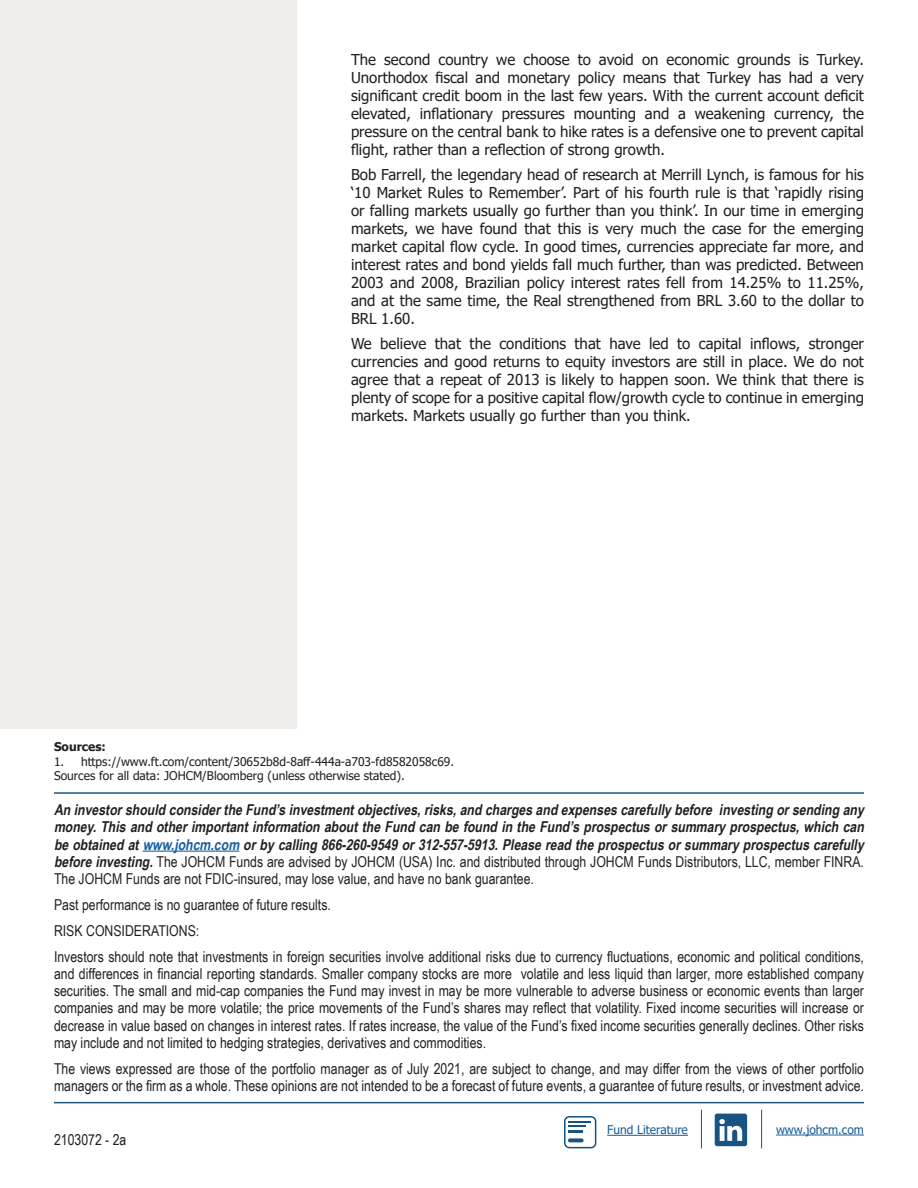
<style>
.page{position:relative;width:918px;height:1188px;background:#fff}
.page>*{position:absolute;margin:0;border:0;box-sizing:border-box;transform-origin:0 0}
.Body_Copy{font:15px/18px "Tahoma";color:#231f20;text-align:justify}
.t1{font:15px/17.2px "Arial Narrow";color:#231f20;text-align:justify}
.t2{font:italic 700 15px/17.2px "Arial Narrow";color:#231f20}
.t3{font:12px "Tahoma";color:#231f20}
.t4{font:12px "Tahoma";color:#175d9e}
.t5{font:700 12px "Tahoma";color:#231f20}
.s1{color:#175d9e}
.s2{font-weight:400;font-style:normal}
</style>
<div class="page">
<div style="left:0;top:0;width:297px;height:729px;background:#efecea"></div>
<hr style="left:143px;top:851px;width:96px;height:1px;background:#175d9e">
<hr style="left:54px;top:792px;width:810px;height:2px;background:#1c5785">
<hr style="left:54px;top:1102px;width:810px;height:1px;background:#1c5785">
<svg style="left:715px;top:1114px;width:32px;height:32px"></svg>
<hr style="left:776px;top:1135px;width:88px;height:1px;background:#175d9e">
<hr style="left:701px;top:1110px;width:1px;height:38px;background:#195382">
<hr style="left:761px;top:1110px;width:1px;height:38px;background:#195382">
<svg style="left:564px;top:1116px;width:32px;height:32px"></svg>
<hr style="left:607px;top:1135px;width:81px;height:1px;background:#175d9e">
<p class="Body_Copy" style="left:351px;top:52px;width:515px">The second country we choose to avoid on economic grounds is Turkey.<br>Unorthodox fiscal and monetary policy means that Turkey has had a very significant credit boom in the last few years. With the current account deficit elevated, inflationary pressures mounting and a weakening currency, the pressure on the central bank to hike rates is a defensive one to prevent capital flight, rather than a reflection of strong growth.</p>
<p class="Body_Copy" style="left:351px;top:167px;width:515px">Bob Farrell, the legendary head of research at Merrill Lynch, is famous for his ‘10 Market Rules to Remember’. Part of his fourth rule is that ‘rapidly rising or falling markets usually go further than you think’. In our time in emerging markets, we have found that this is very much the case for the emerging market capital flow cycle. In good times, currencies appreciate far more, and interest rates and bond yields fall much further, than was predicted. Between 2003 and 2008, Brazilian policy interest rates fell from 14.25% to 11.25%, and at the same time, the Real strengthened from BRL 3.60 to the dollar to BRL 1.60.</p>
<p class="Body_Copy" style="left:351px;top:335px;width:515px">We believe that the conditions that have led to capital inflows, stronger currencies and good returns to equity investors are still in place. We do not agree that a repeat of 2013 is likely to happen soon. We think that there is plenty of scope for a positive capital flow/growth cycle to continue in emerging markets. Markets usually go further than you think.</p>
<p class="t5" style="left:54px;top:739px;width:53px">Sources:</p>
<p class="t3" style="left:54px;top:753px;width:402px">1. https://www.ft.com/content/30652b8d-8aff-444a-a703-fd8582058c69.</p>
<p class="t3" style="left:54px;top:768px;width:352px">Sources for all data: JOHCM/Bloomberg (unless otherwise stated).</p>
<p class="t2" style="left:54px;top:800px;width:815px">An investorshould considertheFund’sinvestmentobjectives,risks,and chargesand expensescarefullybefore investing orsending any money.Thisand otherimportantinformation abouttheFund can befound in theFund’sprospectusorsummaryprospectus,which can beobtained at<span class="s1">www.johcm.com</span> orbycalling 866-260-9549or312-557-5913.Pleaseread theprospectusorsummaryprospectuscarefully beforeinvesting.<span class="s2">The JOHCM Funds are advised by JOHCM (USA) Inc. and distributed through JOHCM Funds Distributors, LLC, member FINRA.<br>The JOHCM Funds are not FDIC-insured, may lose value, and have no bank guarantee.</span></p>
<p class="t1" style="left:54px;top:895px;width:278px">Past performance is no guarantee of future results.</p>
<p class="t1" style="left:54px;top:921px;width:147px">RISK CONSIDERATIONS:</p>
<p class="t1" style="left:54px;top:947px;width:812px">Investors should note that investments in foreign securities involve additional risks due to currency fluctuations, economic and political conditions, and differences in financial reporting standards. Smaller company stocks are more volatile and less liquid than larger, more established company securities. The small and mid-cap companies the Fund may invest in may be more vulnerable to adverse business or economic events than larger companies and may be more volatile; the price movements of the Fund’s shares may reflect that volatility. Fixed income securities will increase or decrease in value based on changes in interest rates. If rates increase, the value of the Fund’s fixed income securities generally declines. Other risks may include and not limited to hedging strategies, derivatives and commodities.</p>
<p class="t1" style="left:54px;top:1059px;width:811px">The views expressed are those of the portfolio manager as of July 2021, are subject to change, and may differ from the views of other portfolio managers or the firm as a whole. These opinions are not intended to be a forecast of future events, a guarantee of future results, or investment advice.</p>
<p class="t4" style="left:607px;top:1122px;width:82px">Fund Literature</p>
<p class="t4" style="left:776px;top:1122px;width:89px">www.johcm.com</p>
<p class="t1" style="left:54px;top:1131px;width:74px">2103072 - 2a</p>
</div>
